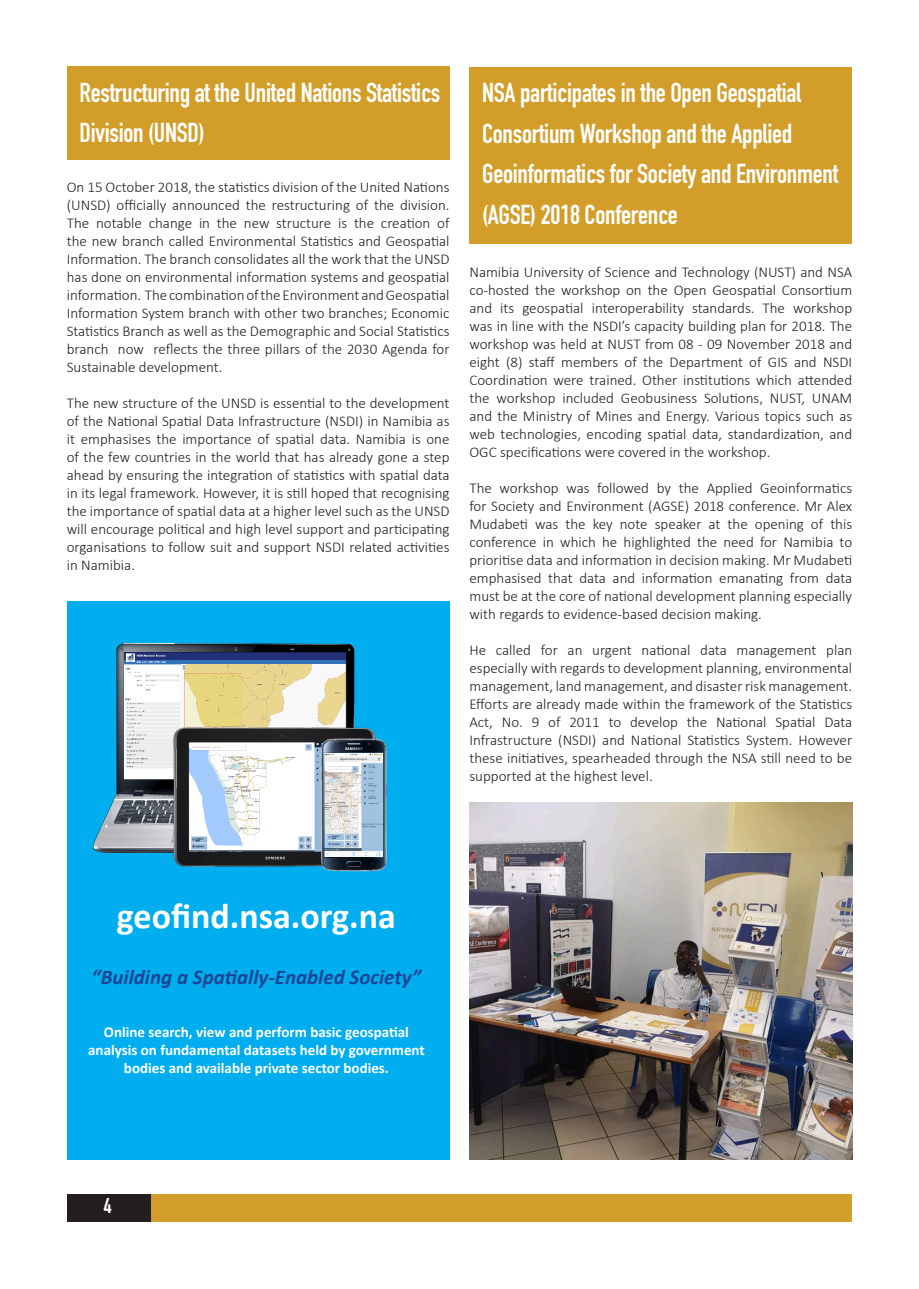
<style>
.page{position:relative;width:919px;height:1289px;background:#fff}
.page>*{position:absolute;margin:0;border:0;box-sizing:border-box;transform-origin:0 0}
.Advance_Calendar{font:700 36px "Calibri";color:#fff}
.Heading{font:700 27px/40.5px "DIN Condensed";letter-spacing:-.01em;color:#fff}
.Advance_Calendar-2{font:italic 700 21px "Calibri";color:#1c4596}
.Heading-2{font:700 21px "DIN Condensed";color:#fff}
.Paragraph_Style_1{font:300 15px/18px "Calibri";color:#231f20;text-align:justify}
.Paragraph{font:700 15px/18px "Calibri";color:#fff;text-align:center}
</style>
<div class="page">
<div style="left:67px;top:1194px;width:84px;height:28px;background:#231f20"></div>
<div style="left:151px;top:1194px;width:701px;height:28px;background:#d29e29"></div>
<div style="left:67px;top:67px;width:382px;height:93px;background:#d29e29"></div>
<img style="left:469px;top:802px;width:383px;height:357px">
<div style="left:469px;top:67px;width:383px;height:176px;background:#d29e29"></div>
<div style="left:67px;top:601px;width:382px;height:558px;background:#00aeef"></div>
<img style="left:94px;top:643px;width:261px;height:209px">
<img style="left:169px;top:721px;width:207px;height:146px">
<img style="left:319px;top:737px;width:68px;height:135px">
<p class="Heading" style="left:79px;top:72px;width:362px">Restructuring at the United Nations Statistics<br>Division (UNSD)</p>
<p class="Paragraph_Style_1" style="left:67px;top:177px;width:384px">On 15 October 2018, the statistics division of the United Nations (UNSD) officially announced the restructuring of the division.<br>The notable change in the new structure is the creation of the new branch called Environmental Statistics and Geospatial Information. The branch consolidates all the work that the UNSD has done on environmental information systems and geospatial information. The combination of the Environment and Geospatial Information System branch with other two branches; Economic Statistics Branch as well as the Demographic and Social Statistics branch now reflects the three pillars of the 2030 Agenda for Sustainable development.</p>
<p class="Paragraph_Style_1" style="left:67px;top:393px;width:384px">The new structure of the UNSD is essential to the development of the National Spatial Data Infrastructure (NSDI) in Namibia as it emphasises the importance of spatial data. Namibia is one of the few countries in the world that has already gone a step ahead by ensuring the integration of statistics with spatial data in its legal framework. However, it is still hoped that recognising the importance of spatial data at a higher level such as the UNSD will encourage political and high level support and participating organisations to follow suit and support NSDI related activities in Namibia.</p>
<p class="Heading" style="left:482px;top:72px;width:357px">NSA participates in the Open Geospatial Consortium Workshop and the Applied Geoinformatics for Society and Environment (AGSE) 2018 Conference</p>
<p class="Paragraph_Style_1" style="left:469px;top:262px;width:384px">Namibia University of Science and Technology (NUST) and NSA co-hosted the workshop on the Open Geospatial Consortium and its geospatial interoperability standards. The workshop was in line with the NSDI’s capacity building plan for 2018. The workshop was held at NUST from 08 - 09 November 2018 and eight (8) staff members of the Department of GIS and NSDI Coordination were trained. Other institutions which attended the workshop included Geobusiness Solutions, NUST, UNAM and the Ministry of Mines and Energy. Various topics such as web technologies, encoding spatial data, standardization, and OGC specifications were covered in the workshop.</p>
<p class="Paragraph_Style_1" style="left:469px;top:478px;width:384px">The workshop was followed by the Applied Geoinformatics for Society and Environment (AGSE) 2018 conference. Mr Alex Mudabeti was the key note speaker at the opening of this conference in which he highlighted the need for Namibia to prioritise data and information in decision making. Mr Mudabeti emphasised that data and information emanating from data must be at the core of national development planning especially with regards to evidence-based decision making.</p>
<p class="Paragraph_Style_1" style="left:469px;top:640px;width:384px">He called for an urgent national data management plan especially with regards to development planning, environmental management, land management, and disaster risk management.<br>Efforts are already made within the framework of the Statistics Act, No. 9 of 2011 to develop the National Spatial Data Infrastructure (NSDI) and National Statistics System. However these initiatives, spearheaded through the NSA still need to be supported at the highest level.</p>
<p class="Advance_Calendar" style="left:117px;top:893px;width:280px">geofind.nsa.org.na</p>
<p class="Advance_Calendar-2" style="left:91px;top:963px;width:331px">“Building a Spatially-Enabled Society”</p>
<p class="Paragraph" style="left:88px;top:1022px;width:338px">Online search, view and perform basic geospatial analysis on fundamental datasets held by government bodies and available private sector bodies.</p>
<p class="Heading-2" style="left:104px;top:1190px;width:9px">4</p>
</div>
